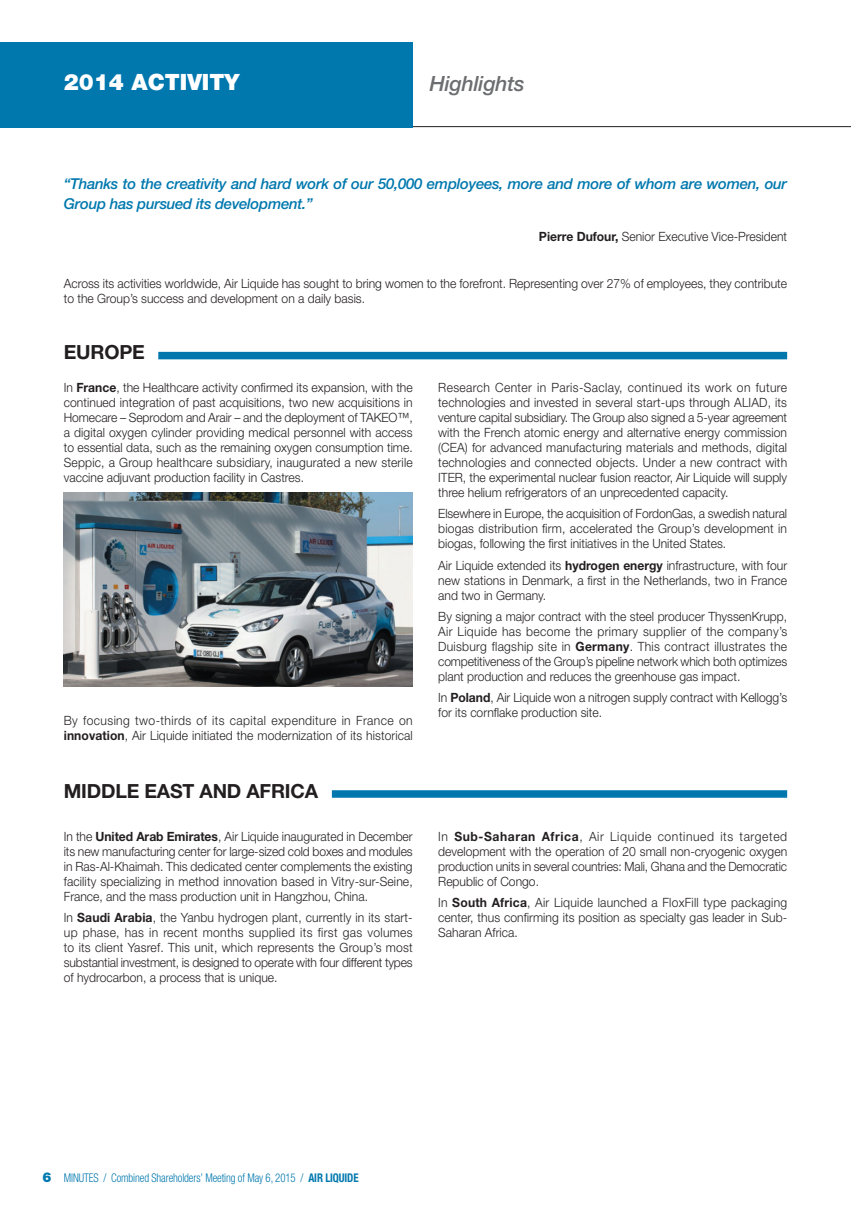
<style>
.page{position:relative;width:851px;height:1212px;background:#fff}
.page>*{position:absolute;margin:0;border:0;box-sizing:border-box;transform-origin:0 0}
.t1{font:900 22.5px "Helvetica Neue LT Std";color:#fff}
.t2{font:italic 500 21px "Helvetica Neue LT Std";letter-spacing:-.01em;color:#6c6d70}
.t3{font:700 19.5px "Helvetica Neue LT Std";letter-spacing:-.01em;color:#231f20}
.t4{font:italic 500 15px/19.5px "Helvetica Neue LT Std";letter-spacing:-.02em;color:#0078ae}
.t5{font:300 12.75px/15px "Helvetica Neue LT Std";color:#231f20;text-align:justify;scale:.95 1}
.t6{font:300 condensed 12px "Helvetica Neue LT Std";letter-spacing:-.01em;color:#0078ae;scale:.9 1}
.s1{font-weight:700}
.s2{font-weight:900;font-stretch:normal;font-size:13.5px}
</style>
<div class="page">
<hr style="left:410px;top:126px;width:440px;height:1px;background:#231f20">
<div style="left:0;top:43px;width:412px;height:85px;background:#0078ae"></div>
<img style="left:64px;top:493px;width:348px;height:194px">
<div style="left:158px;top:352px;width:629px;height:7px;background:#0078ae"></div>
<div style="left:332px;top:790px;width:455px;height:8px;background:#0078ae"></div>
<h1 class="t1" style="left:64px;top:74px;width:177px">2014 ACTIVITY</h1>
<h2 class="t2" style="left:429px;top:76px;width:96px">Highlights</h2>
<p class="t4" style="left:64px;top:176px;width:724px">“Thanks to the creativity and hard work of our 50,000 employees, more and more of whom are women, our<br>Group has pursued its development.”</p>
<p class="t5" style="left:539px;top:230px;width:263px"><span class="s1">Pierre Dufour,</span> Senior Executive Vice-President</p>
<p class="t5" style="left:64px;top:277px;width:762px">Across its activities worldwide, Air Liquide has sought to bring women to the forefront. Representing over 27% of employees, they contribute to the Group’s success and development on a daily basis.</p>
<h3 class="t3" style="left:64px;top:345px;width:83px">EUROPE</h3>
<p class="t5" style="left:64px;top:381px;width:369px">In <span class="s1">France</span>, the Healthcare activity confirmed its expansion, with the continued integration of past acquisitions, two new acquisitions in Homecare – Seprodom and Arair – and the deployment of TAKEO™, a digital oxygen cylinder providing medical personnel with access to essential data, such as the remaining oxygen consumption time.<br>Seppic, a Group healthcare subsidiary, inaugurated a new sterile vaccine adjuvant production facility in Castres.</p>
<p class="t5" style="left:438px;top:381px;width:369px">R esearch C enter in Paris-Saclay , continued its work on future technologies and invested in several start-ups through ALIAD, its venture capital subsidiary. The Group also signed a 5-year agreement with the French atomic energy and alternative energy commission (CEA) for advanced manufacturing materials and methods, digital technologies and connected objects. Under a new contract with ITER, the experimental nuclear fusion reactor, Air Liquide will supply three helium refrigerators of an unprecedented capacity.</p>
<p class="t5" style="left:438px;top:508px;width:369px">Elsewhere in Europe, the acquisition of FordonGas, a swedish natural biogas distribution firm, accelerated the Group’s development in biogas, following the first initiatives in the United States.</p>
<p class="t5" style="left:438px;top:559px;width:369px">Air Liquide extended its <span class="s1">hydrogen energy</span> infrastructure, with four new stations in Denmark, a first in the Netherlands, two in France and two in Germany.</p>
<p class="t5" style="left:438px;top:610px;width:369px">By signing a major contract with the steel producer ThyssenKrupp, Air Liquide has become the primary supplier of the c ompany’s Duisburg flagship site in <span class="s1">Germany</span>. This contract illustrates the competitiveness of the Group’s pipeline network which both optimizes plant production and reduces the greenhouse gas impact.</p>
<p class="t5" style="left:438px;top:692px;width:369px">In <span class="s1">Poland</span>, Air Liquide won a nitrogen supply contract with Kellogg’s for its cornflake production site.</p>
<p class="t5" style="left:64px;top:715px;width:369px">By focusing two-thirds of its capital expenditure in France on <span class="s1">innovation</span>, Air Liquide initiated the modernization of its historical</p>
<h3 class="t3" style="left:64px;top:784px;width:256px">MIDDLE EAST AND AFRICA</h3>
<p class="t5" style="left:64px;top:830px;width:369px">In the <span class="s1">United Arab Emirates</span>, Air Liquide inaugurated in December its new manufacturing center for large-sized cold boxes and modules in Ras-Al-Khaimah. This dedicated center complements the existing facility specializing in method innovation based in Vitry-sur-Seine, France, and the mass production unit in Hangzhou, China.</p>
<p class="t5" style="left:64px;top:912px;width:369px">In <span class="s1">Saudi Arabia</span>, the Yanbu hydrogen plant, currently in its start&shy;up phase, has in recent months supplied its first gas volumes to its client Yasref. This unit, which represents the Group’s most substantial investment, is designed to operate with four different types of hydrocarbon, a process that is unique.</p>
<p class="t5" style="left:438px;top:830px;width:369px">In <span class="s1">Sub-Saharan Africa</span>, Air Liquide continued its targeted development with the operation of 20 small non-cryogenic oxygen production units in several countries: Mali, Ghana and the Democratic Republic of Congo.</p>
<p class="t5" style="left:438px;top:897px;width:369px">In <span class="s1">South Africa</span>, Air Liquide launched a FloxFill type packaging center, thus confirming its position as specialty gas leader in Sub-Saharan Africa.</p>
<p class="t6" style="left:42px;top:1174px;width:352px"><span class="s2">6</span> MINUTES / Combined Shareholders’ Meeting of May 6, 2015 / <span class="s1">AIR LIQUIDE</span></p>
</div>
